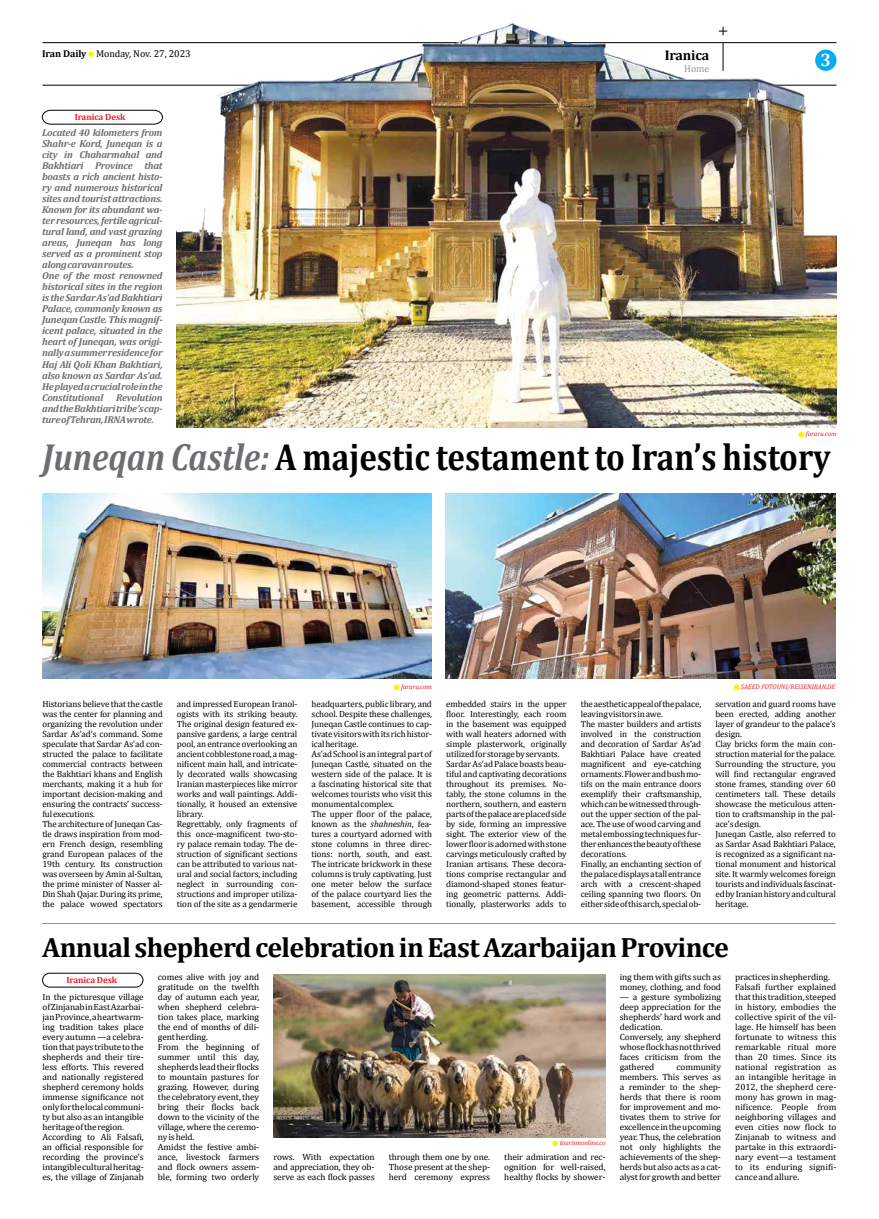
<style>
.page{position:relative;width:879px;height:1219px;background:#fff}
.page>*{position:absolute;margin:0;border:0;box-sizing:border-box;transform-origin:0 0}
.t1{font:700 38px "Cambria";color:#000;scale:.87 1}
.t2{font:700 28px "Cambria";letter-spacing:-.025em;color:#000}
.t3{font:700 18px "Cambria";color:#fff}
.t4{font:700 14px "Cambria";letter-spacing:-.01em;color:#000}
.t5{font:italic 700 10px/11px "Cambria";letter-spacing:-.02em;color:#6d6e71}
.t6{font:10px "Cambria";letter-spacing:-.01em;color:#000}
.t7{font:10px "Cambria";color:#939598}
.t8{font:9px/10px "Cambria";letter-spacing:-.01em;color:#000}
.t9{font:700 9px "Cambria";letter-spacing:-.01em;color:#ed1d24}
.t10{font:italic 6.8px "Cambria";letter-spacing:-.01em;color:#ed1d24}
.s1{font-weight:700}
.s2{font-style:italic;color:#6d6e71}
.s3{font-style:italic}
</style>
<div class="page">
<hr style="left:43px;top:42px;width:793px;height:1px;background:#000">
<hr style="left:43px;top:85px;width:793px;height:1px;background:#000">
<svg style="left:88px;top:51px;width:6px;height:6px"></svg>
<hr style="left:42px;top:923px;width:793px;height:1px;background:#000">
<svg style="left:42px;top:110px;width:121px;height:14px"></svg>
<svg style="left:552px;top:1141px;width:6px;height:5px"></svg>
<svg style="left:394px;top:685px;width:5px;height:5px"></svg>
<svg style="left:798px;top:432px;width:6px;height:5px"></svg>
<svg style="left:733px;top:685px;width:6px;height:5px"></svg>
<img style="left:177px;top:22px;width:659px;height:406px">
<img style="left:274px;top:974px;width:331px;height:163px">
<svg style="left:42px;top:973px;width:101px;height:14px"></svg>
<img style="left:42px;top:493px;width:390px;height:186px">
<img style="left:446px;top:493px;width:389px;height:186px">
<svg style="left:719px;top:27px;width:8px;height:8px"></svg>
<p class="t6" style="left:42px;top:50px;width:150px"><span class="s1">Iran Daily</span> Monday, Nov. 27, 2023</p>
<h3 class="t4" style="left:664px;top:50px;width:46px">Iranica</h3>
<p class="t9" style="left:75px;top:114px;width:52px">Iranica Desk</p>
<p class="t5" style="left:42px;top:129px;width:122px">Located 40 kilometers from<br>Shahr-e Kord, Juneqan is a city in Chaharmahal and<br>Bakhtiari Province that boasts a rich ancient histo&shy;ry and numerous historical sites and tourist attractions.<br>Known for its abundant wa&shy;ter resources, fertile agricul&shy;tural land, and vast grazing areas, Juneqan has long served as a prominent stop along caravan routes.<br>One of the most renowned historical sites in the region is the Sardar As’ad Bakhtiari<br>Palace, commonly known as<br>Juneqan Castle. This magnif&shy;icent palace, situated in the heart of Juneqan, was origi&shy;nally a summer residence for<br>Haj Ali Qoli Khan Bakhtiari, also known as Sardar As’ad.<br>He played a crucial role in the<br>Constitutional</p>
<p class="t5" style="left:42px;top:393px;width:122px;text-align:justify;text-indent:74px">Revolution and the Bakhtiari tribe’s cap&shy;ture of Tehran, IRNA wrote.</p>
<p class="t7" style="left:684px;top:65px;width:27px">Home</p>
<h3 class="t3" style="left:820px;top:54px;width:12px">3</h3>
<p class="t10" style="left:806px;top:431px;width:32px">fararu.com</p>
<h1 class="t1" style="left:43px;top:444px;width:907px"><span class="s2">Juneqan Castle:</span> A majestic testament to Iran’s history</h1>
<p class="t10" style="left:401px;top:684px;width:32px">fararu.com</p>
<p class="t10" style="left:741px;top:684px;width:96px">SAEED FOTOUNI/REISENIRAN.DE</p>
<p class="t8" style="left:42px;top:700px;width:122px">Historians believe that the castle was the center for planning and organizing the revolution under<br>Sardar As’ad’s command. Some speculate that Sardar As’ad con&shy;structed the palace to facilitate commercial contracts between the Bakhtiari khans and English merchants, making it a hub for important decision-making and ensuring the contracts’ success&shy;ful executions.<br>The architecture of Juneqan Cas&shy;tle draws inspiration from mod&shy;ern French design, resembling grand European palaces of the<br>19th century. Its construction was overseen by Amin al-Sultan, the prime minister of Nasser al-<br>Din Shah Qajar. During its prime, the palace wowed spectators</p>
<p class="t8" style="left:177px;top:700px;width:122px">and impressed European Iranol&shy;ogists with its striking beauty.<br>The original design featured ex&shy;pansive gardens, a large central pool, an entrance overlooking an ancient cobblestone road, a mag&shy;nificent main hall, and intricate&shy;ly decorated walls showcasing<br>Iranian masterpieces like mirror works and wall paintings. Addi&shy;tionally, it housed an extensive library.<br>Regrettably, only fragments of this once-magnificent two-sto&shy;ry palace remain today. The de&shy;struction of significant sections can be attributed to various nat&shy;ural and social factors, including neglect in surrounding con&shy;structions and improper utiliza&shy;tion of the site as a gendarmerie</p>
<p class="t8" style="left:311px;top:700px;width:122px">headquarters, public library, and school. Despite these challenges,<br>Juneqan Castle continues to cap&shy;tivate visitors with its rich histor&shy;ical heritage.<br>As’ad School is an integral part of<br>Juneqan Castle, situated on the western side of the palace. It is a fascinating historical site that welcomes tourists who visit this monumental complex.<br>The upper floor of the palace, known as the <span class="s3">shahneshin</span>, fea&shy;tures a courtyard adorned with stone columns in three direc&shy;tions: north, south, and east.<br>The intricate brickwork in these columns is truly captivating. Just one meter below the surface of the palace courtyard lies the basement, accessible through</p>
<p class="t8" style="left:446px;top:700px;width:122px">embedded stairs in the upper floor. Interestingly, each room in the basement was equipped with wall heaters adorned with simple plasterwork, originally utilized for storage by servants.<br>Sardar As’ad Palace boasts beau&shy;tiful and captivating decorations throughout its premises. No&shy;tably, the stone columns in the northern, southern, and eastern parts of the palace are placed side by side, forming an impressive sight. The exterior view of the lower floor is adorned with stone carvings meticulously crafted by<br>Iranian artisans. These decora&shy;tions comprise rectangular and diamond-shaped stones featur&shy;ing geometric patterns. Addi&shy;tionally, plasterworks adds to</p>
<p class="t8" style="left:581px;top:700px;width:122px">the aesthetic appeal of the palace, leaving visitors in awe.<br>The master builders and artists involved in the construction and decoration of Sardar As’ad<br>Bakhtiari Palace have created magnificent and eye-catching ornaments. Flower and bush mo&shy;tifs on the main entrance doors exemplify their craftsmanship, which can be witnessed through&shy;out the upper section of the pal&shy;ace. The use of wood carving and metal embossing techniques fur&shy;ther enhances the beauty of these decorations.<br>Finally, an enchanting section of the palace displays a tall entrance arch with a crescent-shaped ceiling spanning two floors. On either side of this arch, special ob-</p>
<p class="t8" style="left:715px;top:700px;width:122px">servation and guard rooms have been erected, adding another layer of grandeur to the palace’s design.<br>Clay bricks form the main con&shy;struction material for the palace.<br>Surrounding the structure, you will find rectangular engraved stone frames, standing over 60 centimeters tall. These details showcase the meticulous atten&shy;tion to craftsmanship in the pal&shy;ace’s design.<br>Juneqan Castle, also referred to as Sardar Asad Bakhtiari Palace, is recognized as a significant na&shy;tional monument and historical site. It warmly welcomes foreign tourists and individuals fascinat&shy;ed by Iranian history and cultural heritage.</p>
<h2 class="t2" style="left:42px;top:937px;width:688px">Annual shepherd celebration in East Azarbaijan Province</h2>
<p class="t9" style="left:66px;top:977px;width:52px">Iranica Desk</p>
<p class="t8" style="left:43px;top:993px;width:103px">In the picturesque village of Zinjanab in East Azarbai&shy;jan Province, a heartwarm&shy;ing tradition takes place every autumn —a celebra&shy;tion that pays tribute to the shepherds and their tire&shy;less efforts. This revered and nationally registered shepherd ceremony holds immense significance not only for the local communi&shy;ty but also as an intangible heritage of the region.<br>According to Ali Falsafi, an official responsible for recording the province’s intangible cultural heritag&shy;es, the village of Zinjanab</p>
<p class="t8" style="left:158px;top:973px;width:103px">comes alive with joy and gratitude on the twelfth day of autumn each year, when shepherd celebra&shy;tion takes place, marking the end of months of dili&shy;gent herding.<br>From the beginning of summer until this day, shepherds lead their flocks to mountain pastures for grazing. However, during the celebratory event, they bring their flocks back down to the vicinity of the village, where the ceremo&shy;ny is held.<br>Amidst the festive ambi&shy;ance, livestock farmers and flock owners assem&shy;ble, forming two orderly</p>
<p class="t10" style="left:560px;top:1140px;width:47px">tourismonline.co</p>
<p class="t8" style="left:273px;top:1153px;width:103px;text-align:justify">rows. With expectation and appreciation, they ob&shy;serve as each flock passes</p>
<p class="t8" style="left:389px;top:1153px;width:103px;text-align:justify">through them one by one.<br>Those present at the shep&shy;herd ceremony express</p>
<p class="t8" style="left:504px;top:1153px;width:103px;text-align:justify">their admiration and rec&shy;ognition for well-raised, healthy flocks by shower-</p>
<p class="t8" style="left:620px;top:973px;width:103px">ing them with gifts such as money, clothing, and food</p>
<p class="t8" style="left:620px;top:993px;width:103px">— a gesture symbolizing deep appreciation for the shepherds’ hard work and dedication.<br>Conversely, any shepherd whose flock has not thrived faces criticism from the gathered</p>
<p class="t8" style="left:620px;top:1063px;width:103px;text-align:justify;text-indent:57px">community members. This serves as a reminder to the shep&shy;herds that there is room for improvement and mo&shy;tivates them to strive for excellence in the upcoming year. Thus, the celebration not only highlights the achievements of the shep&shy;herds but also acts as a cat&shy;alyst for growth and better</p>
<p class="t8" style="left:735px;top:973px;width:103px">practices in shepherding.<br>Falsafi further explained that this tradition, steeped in history, embodies the collective spirit of the vil&shy;lage. He himself has been fortunate to witness this remarkable ritual more than 20 times. Since its national registration as an intangible heritage in<br>2012, the shepherd cere&shy;mony has grown in mag&shy;nificence. People from neighboring villages and even cities now flock to<br>Zinjanab to witness and partake in this extraordi&shy;nary event—a testament to its enduring signifi&shy;cance and allure.</p>
</div>
